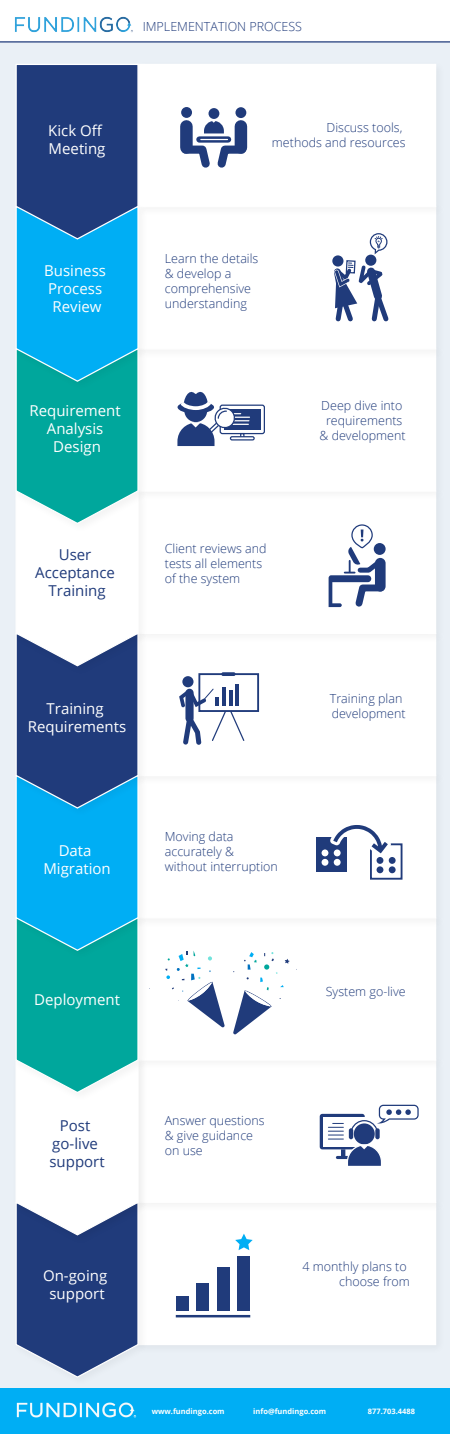
<style>
.page{position:relative;width:450px;height:1434px;background:#fff}
.page>*{position:absolute;margin:0;border:0;box-sizing:border-box;transform-origin:0 0}
.t1{font:15px/18px "Open Sans";color:#fff;text-align:center}
.t2{font:15px/18px "Open Sans";color:#203b7b;text-align:center}
.t3{font:300 12.5px/15px "Open Sans";color:#203b7b}
.t4{font:700 7.5px "Open Sans";color:#fff}
</style>
<div class="page">
<div style="left:0;top:23px;width:450px;height:1373px;background:#eaf0f6"></div>
<div style="left:0;top:1388px;width:450px;height:45px;background:#00aef4"></div>
<img style="left:16px;top:1402px;width:121px;height:16px">
<img style="left:151px;top:1344px;width:285px;height:1px">
<div style="left:136px;top:1201px;width:300px;height:143px;background:#fff"></div>
<div style="left:136px;top:1059px;width:300px;height:143px;background:#fff"></div>
<div style="left:136px;top:917px;width:300px;height:143px;background:#fff"></div>
<div style="left:136px;top:775px;width:300px;height:143px;background:#fff"></div>
<div style="left:136px;top:632px;width:300px;height:144px;background:#fff"></div>
<div style="left:136px;top:490px;width:300px;height:144px;background:#fff"></div>
<div style="left:136px;top:348px;width:300px;height:143px;background:#fff"></div>
<div style="left:136px;top:206px;width:300px;height:143px;background:#fff"></div>
<div style="left:140px;top:64px;width:296px;height:144px;background:#fff"></div>
<img style="left:140px;top:199px;width:11px;height:158px">
<svg style="left:15px;top:64px;width:125px;height:1313px;background:#4d9cbd"></svg>
<div style="left:0;top:0;width:450px;height:42px;background:#fff"></div>
<hr style="left:0;top:41px;width:450px;height:1px;background:#203b7b">
<img style="left:14px;top:16px;width:119px;height:17px">
<div style="left:180px;top:126px;width:13px;height:21px;background:#203b7b"></div>
<div style="left:235px;top:126px;width:12px;height:21px;background:#203b7b"></div>
<div style="left:181px;top:107px;width:11px;height:11px;background:#203b7b;border-radius:50%"></div>
<div style="left:235px;top:107px;width:11px;height:11px;background:#203b7b;border-radius:50%"></div>
<div style="left:209px;top:108px;width:10px;height:11px;background:#203b7b;border-radius:50%"></div>
<svg style="left:199px;top:136px;width:29px;height:3px"></svg>
<svg style="left:204px;top:120px;width:20px;height:13px"></svg>
<svg style="left:177px;top:139px;width:73px;height:34px;background:#afb9d0"></svg>
<div style="left:374px;top:543px;width:12px;height:12px;background:#203b7b;border-radius:50%"></div>
<svg style="left:361px;top:529px;width:2px;height:12px"></svg>
<div style="left:351px;top:524px;width:22px;height:24px;border:1px solid #203b7b;border-radius:10px"></div>
<svg style="left:329px;top:547px;width:57px;height:61px"></svg>
<div style="left:224px;top:409px;width:36px;height:20px;background:#203b7b"></div>
<div style="left:230px;top:436px;width:25px;height:4px;border:1px solid #203b7b;border-radius:2px"></div>
<div style="left:220px;top:404px;width:45px;height:30px;border:1px solid #203b7b;border-radius:2px"></div>
<svg style="left:177px;top:391px;width:73px;height:55px"></svg>
<div style="left:182px;top:676px;width:12px;height:11px;background:#203b7b;border-radius:50%"></div>
<div style="left:198px;top:673px;width:61px;height:39px;background:#fff;border:2px solid #203b7b"></div>
<svg style="left:179px;top:688px;width:66px;height:56px"></svg>
<hr style="left:222px;top:687px;width:3px;height:18px;background:#203b7b">
<hr style="left:229px;top:690px;width:3px;height:15px;background:#203b7b">
<hr style="left:236px;top:684px;width:3px;height:21px;background:#203b7b">
<svg style="left:221px;top:672px;width:15px;height:4px"></svg>
<div style="left:176px;top:1296px;width:13px;height:14px;background:#203b7b"></div>
<div style="left:196px;top:1283px;width:13px;height:27px;background:#203b7b"></div>
<div style="left:217px;top:1267px;width:13px;height:43px;background:#203b7b"></div>
<div style="left:237px;top:1256px;width:13px;height:54px;background:#203b7b"></div>
<hr style="left:176px;top:1314px;width:74px;height:3px;background:#203b7b">
<svg style="left:235px;top:1233px;width:18px;height:16px"></svg>
<div style="left:316px;top:837px;width:31px;height:34px;background:#203b7b"></div>
<div style="left:370px;top:843px;width:32px;height:36px;border:2px solid #203b7b"></div>
<svg style="left:330px;top:825px;width:61px;height:31px"></svg>
<div style="left:322px;top:849px;width:6px;height:7px;background:#fff;border-radius:50%"></div>
<div style="left:334px;top:849px;width:7px;height:7px;background:#fff;border-radius:50%"></div>
<div style="left:322px;top:858px;width:6px;height:7px;background:#fff;border-radius:50%"></div>
<div style="left:334px;top:858px;width:7px;height:7px;background:#fff;border-radius:50%"></div>
<div style="left:377px;top:856px;width:6px;height:7px;background:#203b7b;border-radius:50%"></div>
<svg style="left:389px;top:856px;width:7px;height:7px"></svg>
<div style="left:377px;top:866px;width:6px;height:7px;background:#203b7b;border-radius:50%"></div>
<div style="left:389px;top:866px;width:7px;height:7px;background:#203b7b;border-radius:50%"></div>
<svg style="left:233px;top:952px;width:57px;height:82px"></svg>
<svg style="left:165px;top:951px;width:60px;height:76px"></svg>
<div style="left:320px;top:1113px;width:45px;height:36px;background:linear-gradient(to bottom,#203b7b,#203b7b);border-radius:3px"></div>
<div style="left:324px;top:1116px;width:41px;height:30px;background:#fff"></div>
<svg style="left:328px;top:1104px;width:91px;height:62px"></svg>
<svg style="left:332px;top:233px;width:57px;height:89px"></svg>
<p class="t3" style="left:143px;top:18px;width:161px">IMPLEMENTATION PROCESS</p>
<p class="t1" style="left:48px;top:122px;width:59px;text-align:left">Kick Off<br>Meeting</p>
<p class="t3" style="left:272px;top:120px;width:135px;text-align:right">Discuss tools,<br>methods and resources</p>
<p class="t1" style="left:44px;top:261px;width:63px;text-align:left">Business<br>Process<br>Review</p>
<p class="t1" style="left:29px;top:401px;width:93px">Requirement<br>Analysis<br>Design</p>
<p class="t2" style="left:35px;top:545px;width:81px">User<br>Acceptance<br>Training</p>
<p class="t3" style="left:165px;top:250px;width:95px">Learn the details &amp; develop a comprehensive understanding</p>
<p class="t3" style="left:165px;top:540px;width:103px">Client reviews and tests all elements of the system</p>
<p class="t1" style="left:28px;top:698px;width:100px">Training<br>Requirements</p>
<p class="t1" style="left:43px;top:841px;width:69px">Data<br>Migration</p>
<p class="t3" style="left:165px;top:828px;width:115px">Moving data accurately &amp; without interruption</p>
<p class="t3" style="left:320px;top:398px;width:88px;text-align:center">Deep dive into requirements &amp; development</p>
<p class="t3" style="left:330px;top:690px;width:77px">Training plan development</p>
<p class="t1" style="left:34px;top:990px;width:87px">Deployment</p>
<p class="t3" style="left:326px;top:983px;width:81px">System go-live</p>
<p class="t2" style="left:49px;top:1115px;width:57px">Post go-live support</p>
<p class="t1" style="left:43px;top:1265px;width:66px">On-going support</p>
<p class="t3" style="left:165px;top:1112px;width:101px">Answer questions &amp; give guidance on use</p>
<p class="t3" style="left:302px;top:1258px;width:109px;text-align:right">4 monthly plans to choose from</p>
<p class="t4" style="left:152px;top:1405px;width:74px">www.fundingo.com</p>
<p class="t4" style="left:253px;top:1405px;width:75px">info@fundingo.com</p>
<p class="t4" style="left:368px;top:1405px;width:49px">877.703.4488</p>
</div>
